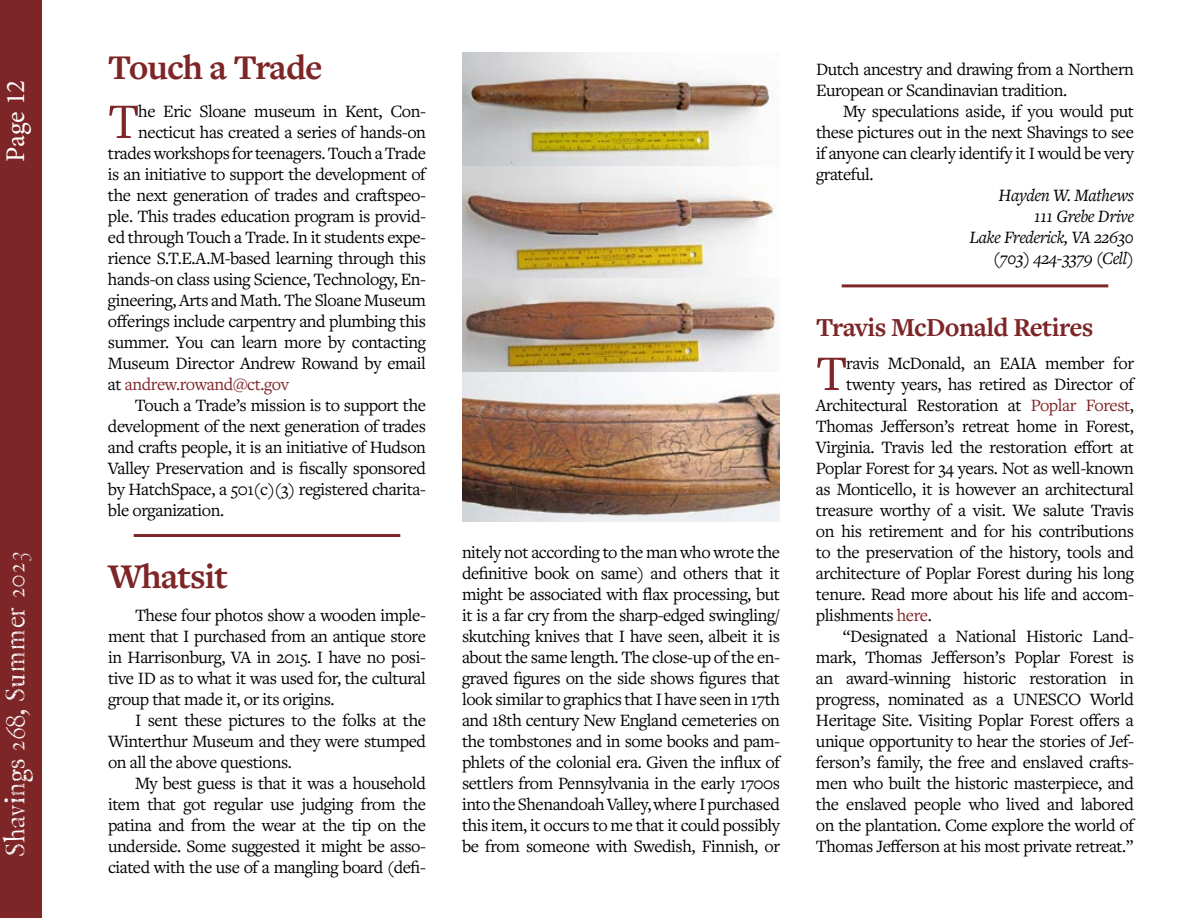
<style>
.page{position:relative;width:1188px;height:918px;background:#fff}
.page>*{position:absolute;margin:0;border:0;box-sizing:border-box;transform-origin:0 0}
.t1{font:51.6px "Freight Text Pro";color:#7e2527}
.t2{font:700 36px "Freight Text Pro";letter-spacing:-.025em;color:#7e2527}
.t3{font:27px "P22 Franklin Caslon";color:#fff}
.t4{font:700 27px "Freight Text Pro";letter-spacing:-.025em;color:#7e2527}
.t5{font:27px "Minion Pro";color:#fff}
.t6{font:18px/21px "Freight Text Pro";letter-spacing:-.025em;color:#000;text-align:justify}
.t7{font:italic 18px/21px "Freight Text Pro";letter-spacing:-.025em;color:#000;text-align:right}
.t8{font:18px "Freight Text Pro";letter-spacing:-.025em;color:#7e2527}
.s1{color:#000}
.s2{color:#7e2527}
</style>
<div class="page">
<div style="left:0;top:0;width:42px;height:918px;background:#7e2527"></div>
<hr style="left:134px;top:534px;width:266px;height:3px;background:#7e2527">
<img style="left:462px;top:53px;width:318px;height:469px">
<hr style="left:842px;top:284px;width:266px;height:3px;background:#7e2527">
<h3 class="t5" style="left:-3px;top:162px;width:84px;rotate:-90deg">Page 12</h3>
<h3 class="t3" style="left:1px;top:857px;width:307px;rotate:-90deg">Shavings 268, Summer 2023</h3>
<h2 class="t2" style="left:108px;top:43px;width:216px">Touch a Trade</h2>
<h1 class="t1" style="left:108px;top:87px;width:33px">T</h1>
<p class="t6" style="left:138px;top:100px;width:289px">he Eric Sloane museum in Kent, Con-</p>
<p class="t6" style="left:138px;top:121px;width:289px">necticut has created a series of hands-on</p>
<p class="t6" style="left:108px;top:142px;width:319px">trades workshops for teenagers. Touch a Trade</p>
<p class="t6" style="left:108px;top:163px;width:319px">is an initiative to support the development of</p>
<p class="t6" style="left:108px;top:184px;width:320px">the next generation of trades and craftspeo-</p>
<p class="t6" style="left:108px;top:205px;width:320px">ple. This trades education program is provid-</p>
<p class="t6" style="left:108px;top:226px;width:320px">ed through Touch a Trade. In it students expe-</p>
<p class="t6" style="left:108px;top:247px;width:320px">rience S.T.E.A.M-based learning through this</p>
<p class="t6" style="left:108px;top:268px;width:320px">hands-on class using Science, Technology, En-</p>
<p class="t6" style="left:108px;top:289px;width:320px">gineering, Arts and Math. The Sloane Museum</p>
<p class="t6" style="left:108px;top:310px;width:319px">offerings include carpentry and plumbing this</p>
<p class="t6" style="left:108px;top:331px;width:319px">summer. You can learn more by contacting</p>
<p class="t6" style="left:108px;top:352px;width:320px">Museum Director Andrew Rowand by email</p>
<p class="t8" style="left:108px;top:372px;width:183px"><span class="s1">at</span> andrew.rowand@ct.gov</p>
<p class="t6" style="left:135px;top:394px;width:292px">Touch a Trade’s mission is to support the</p>
<p class="t6" style="left:108px;top:415px;width:320px">development of the next generation of trades</p>
<p class="t6" style="left:108px;top:436px;width:320px">and crafts people, it is an initiative of Hudson</p>
<p class="t6" style="left:108px;top:457px;width:319px">Valley Preservation and is fiscally sponsored</p>
<p class="t6" style="left:108px;top:478px;width:320px">by HatchSpace, a 501(c)(3) registered charita-</p>
<p class="t6" style="left:108px;top:499px;width:118px">ble organization.</p>
<h2 class="t2" style="left:108px;top:552px;width:121px">Whatsit</h2>
<p class="t6" style="left:108px;top:604px;width:320px;text-indent:27px">These four photos show a wooden imple&shy;ment that I purchased from an antique store in Harrisonburg, VA in 2015. I have no posi&shy;tive ID as to what it was used for, the cultural group that made it, or its origins.</p>
<p class="t6" style="left:108px;top:709px;width:320px;text-indent:27px">I sent these pictures to the folks at the Winterthur Museum and they were stumped on all the above questions.</p>
<p class="t6" style="left:108px;top:772px;width:320px;text-indent:27px">My best guess is that it was a household item that got regular use judging from the patina and from the wear at the tip on the underside. Some suggested it might be asso&shy;ciated with the use of a mangling board (defi-</p>
<p class="t6" style="left:462px;top:541px;width:320px">nitely not according to the man who wrote the definitive book on same) and others that it might be associated with flax processing, but it is a far cry from the sharp-edged swingling/ skutching knives that I have seen, albeit it is about the same length. The close-up of the en&shy;graved figures on the side shows figures that look similar to graphics that I have seen in 17th and 18th century New England cemeteries on the tombstones and in some books and pam&shy;phlets of the colonial era. Given the influx of settlers from Pennsylvania in the early 1700s into the Shenandoah Valley, where I purchased this item, it occurs to me that it could possibly be from someone with Swedish, Finnish, or</p>
<p class="t6" style="left:816px;top:58px;width:319px">Dutch ancestry and drawing from a Northern<br>European or Scandinavian tradition.</p>
<p class="t6" style="left:816px;top:100px;width:320px;text-indent:27px">My speculations aside, if you would put these pictures out in the next Shavings to see if anyone can clearly identify it I would be very grateful.</p>
<p class="t7" style="left:969px;top:184px;width:166px">Hayden W. Mathews<br>111 Grebe Drive<br>Lake Frederick, VA 22630 (703) 424-3379 (Cell)</p>
<h3 class="t4" style="left:816px;top:309px;width:279px">Travis McDonald Retires</h3>
<h1 class="t1" style="left:816px;top:339px;width:33px">T</h1>
<p class="t6" style="left:846px;top:352px;width:289px">ravis McDonald, an EAIA member for</p>
<p class="t6" style="left:846px;top:373px;width:289px">twenty years, has retired as Director of</p>
<p class="t6" style="left:816px;top:394px;width:319px">Architectural Restoration at <span class="s2">Poplar Forest</span>,</p>
<p class="t6" style="left:816px;top:415px;width:319px">Thomas Jefferson’s retreat home in Forest,</p>
<p class="t6" style="left:816px;top:436px;width:319px">Virginia. Travis led the restoration effort at</p>
<p class="t6" style="left:816px;top:457px;width:320px">Poplar Forest for 34 years. Not as well-known</p>
<p class="t6" style="left:816px;top:478px;width:320px">as Monticello, it is however an architectural</p>
<p class="t6" style="left:816px;top:499px;width:320px">treasure worthy of a visit. We salute Travis</p>
<p class="t6" style="left:816px;top:520px;width:320px">on his retirement and for his contributions</p>
<p class="t6" style="left:816px;top:541px;width:320px">to the preservation of the history, tools and</p>
<p class="t6" style="left:816px;top:562px;width:320px">architecture of Poplar Forest during his long</p>
<p class="t6" style="left:816px;top:583px;width:319px">tenure. Read more about his life and accom-</p>
<p class="t6" style="left:816px;top:604px;width:117px">plishments <span class="s2">here</span>.</p>
<p class="t6" style="left:843px;top:625px;width:292px">“Designated a National Historic Land-</p>
<p class="t6" style="left:816px;top:646px;width:320px">mark, Thomas Jefferson’s Poplar Forest is</p>
<p class="t6" style="left:816px;top:667px;width:320px">an award-winning historic restoration in</p>
<p class="t6" style="left:816px;top:688px;width:320px">progress, nominated as a UNESCO World</p>
<p class="t6" style="left:816px;top:709px;width:319px">Heritage Site. Visiting Poplar Forest offers a</p>
<p class="t6" style="left:816px;top:730px;width:320px">unique opportunity to hear the stories of Jef-</p>
<p class="t6" style="left:816px;top:751px;width:320px">ferson’s family, the free and enslaved crafts-</p>
<p class="t6" style="left:816px;top:772px;width:320px">men who built the historic masterpiece, and</p>
<p class="t6" style="left:816px;top:793px;width:319px">the enslaved people who lived and labored</p>
<p class="t6" style="left:816px;top:814px;width:320px">on the plantation. Come explore the world of</p>
<p class="t6" style="left:816px;top:835px;width:319px">Thomas Jefferson at his most private retreat.”</p>
</div>
